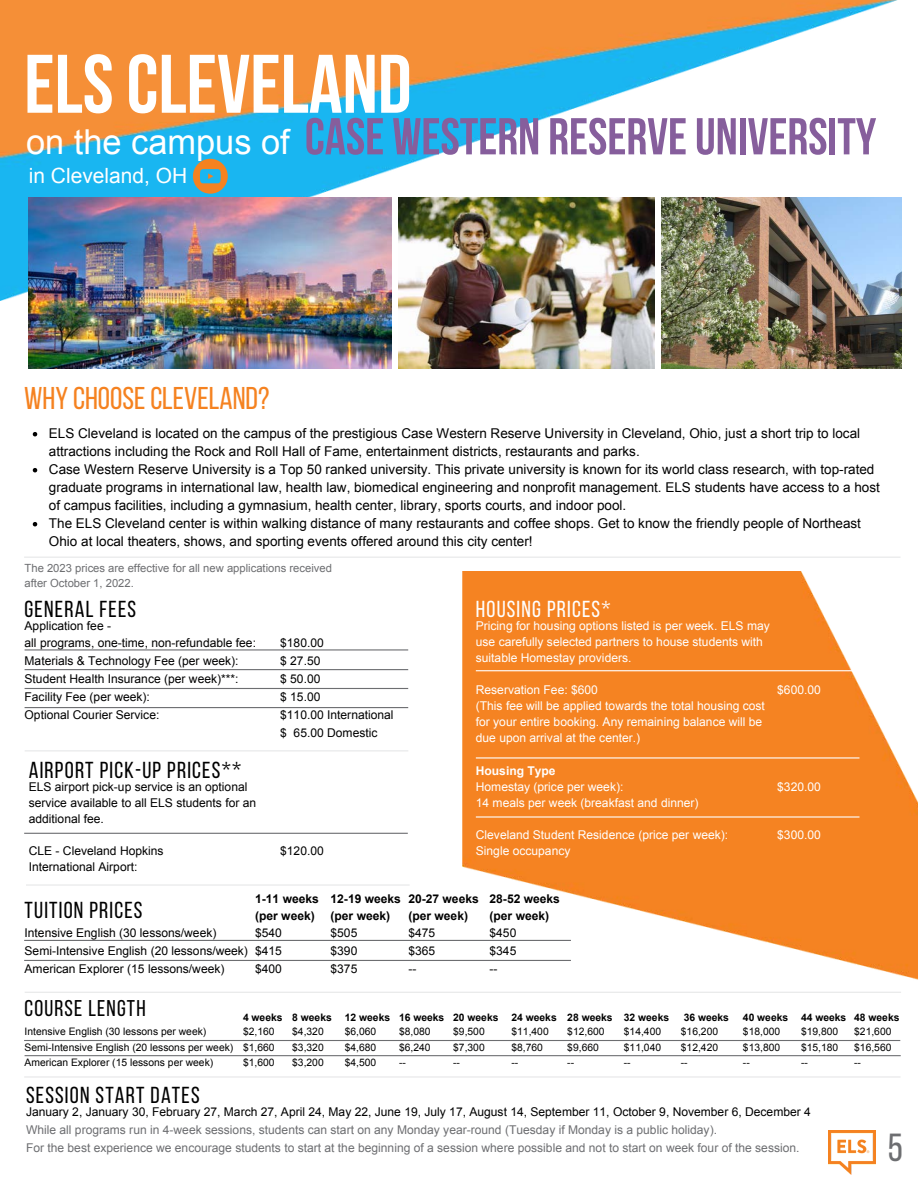
<style>
.page{position:relative;width:918px;height:1188px;background:#fff}
.page>*{position:absolute;margin:0;border:0;box-sizing:border-box;transform-origin:0 0}
.t1{font:700 82.8px "Bebas Neue";color:#fff}
.t2{font:700 51.75px "Bebas Neue";color:#865e9c}
.t3{font:39.15px "Bebas Neue";color:#6d6e71}
.t4{font:31.5px "Bebas Neue";color:#f58220}
.t5{font:23.1px "Bebas Neue";letter-spacing:.05em;color:#000}
.t6{font:23.1px "Bebas Neue";letter-spacing:.05em;color:#fff}
.t7{font:22.8px "Bebas Neue";letter-spacing:.05em;color:#000}
.t8{font:21px "Arial";color:#fff}
.t9{font:13.5px/18px "Arial";color:#000}
.t10{font:12.15px/18.1px "Arial";color:#000}
.t11{font:12.15px/16px "Arial";color:#fff}
.t12{font:12.15px/18.1px "Arial";color:#6d6e71}
.t13{font:700 12.15px/16px "Arial";color:#000}
.t14{font:700 12.15px "Arial";color:#fff}
.t15{font:11.25px/15px "Arial";color:#6d6e71}
.t16{font:10.35px/15.5px "Arial";color:#000;text-align:justify}
.t17{font:700 10.35px "Arial";color:#000}
.s1{font-family:"Arial";font-weight:400;font-size:34.35px;color:#fff}
</style>
<div class="page">
<img style="left:0;top:0;width:899px;height:300px">
<svg style="left:193px;top:159px;width:35px;height:35px"></svg>
<svg style="left:33px;top:432px;width:4px;height:4px"></svg>
<svg style="left:33px;top:468px;width:4px;height:4px"></svg>
<svg style="left:33px;top:522px;width:4px;height:4px"></svg>
<hr style="left:24px;top:557px;width:877px;height:1px;background:#e6e7e8">
<hr style="left:25px;top:649px;width:383px;height:2px;background:#6d6e71">
<hr style="left:25px;top:669px;width:383px;height:1px;background:#6d6e71">
<hr style="left:25px;top:688px;width:383px;height:1px;background:#6d6e71">
<hr style="left:25px;top:707px;width:383px;height:1px;background:#6d6e71">
<hr style="left:24px;top:833px;width:384px;height:1px;background:#6d6e71">
<img style="left:462px;top:572px;width:456px;height:408px">
<hr style="left:476px;top:816px;width:383px;height:2px;background:#fff">
<hr style="left:476px;top:757px;width:383px;height:2px;background:#fff">
<hr style="left:476px;top:670px;width:383px;height:1px;background:#fff">
<hr style="left:24px;top:940px;width:547px;height:1px;background:#6d6e71">
<hr style="left:24px;top:960px;width:547px;height:1px;background:#6d6e71">
<hr style="left:24px;top:1040px;width:876px;height:1px;background:#6d6e71">
<hr style="left:25px;top:1055px;width:876px;height:1px;background:#6d6e71">
<hr style="left:25px;top:750px;width:383px;height:1px;background:#e6e7e8">
<hr style="left:26px;top:884px;width:384px;height:2px;background:#e6e7e8">
<hr style="left:25px;top:992px;width:876px;height:1px;background:#e6e7e8">
<hr style="left:24px;top:1076px;width:877px;height:2px;background:#e6e7e8">
<img style="left:29px;top:198px;width:362px;height:171px">
<img style="left:661px;top:198px;width:240px;height:171px">
<img style="left:398px;top:198px;width:257px;height:171px">
<img style="left:828px;top:1131px;width:47px;height:43px">
<h1 class="t1" style="left:24px;top:51px;width:389px">ELS CLEVELAND</h1>
<h2 class="t2" style="left:26px;top:116px;width:852px"><span class="s1">on the campus of</span> CASE WESTERN RESERVE UNIVERSITY</h2>
<h3 class="t8" style="left:29px;top:164px;width:160px">in Cleveland, OH</h3>
<h3 class="t4" style="left:24px;top:386px;width:247px">WHY CHOOSE CLEVELAND?</h3>
<p class="t9" style="left:49px;top:424px;width:832px">ELS Cleveland is located on the campus of the prestigious Case Western Reserve University in Cleveland, Ohio, just a short trip to local attractions including the Rock and Roll Hall of Fame, entertainment districts, restaurants and parks.<br>Case Western Reserve University is a Top 50 ranked university. This private university is known for its world class research, with top-rated graduate programs in international law, health law, biomedical engineering and nonprofit management. ELS students have access to a host of campus facilities, including a gymnasium, health center, library, sports courts, and indoor pool.<br>The ELS Cleveland center is within walking distance of many restaurants and coffee shops. Get to know the friendly people of Northeast Ohio at local theaters, shows, and sporting events offered around this city center!</p>
<p class="t15" style="left:25px;top:561px;width:309px">The 2023 prices are effective for all new applications received after October 1, 2022.</p>
<h3 class="t5" style="left:25px;top:599px;width:113px">GENERAL FEES</h3>
<p class="t10" style="left:25px;top:617px;width:233px">Application fee -<br>all programs, one-time, non-refundable fee:<br>Materials &amp; Technology Fee (per week):<br>Student Health Insurance (per week)***:<br>Facility Fee (per week):<br>Optional Courier Service:</p>
<p class="t10" style="left:280px;top:634px;width:115px">$180.00<br>$ 27.50<br>$ 50.00<br>$ 15.00<br>$110.00 International $ 65.00 Domestic</p>
<h3 class="t5" style="left:29px;top:760px;width:214px">AIRPORT PICK-UP PRICES**</h3>
<p class="t10" style="left:29px;top:779px;width:229px;line-height:16px">ELS airport pick-up service is an optional service available to all ELS students for an additional fee.</p>
<p class="t10" style="left:29px;top:843px;width:136px;line-height:16px">CLE - Cleveland Hopkins<br>International Airport:</p>
<p class="t10" style="left:280px;top:842px;width:45px">$120.00</p>
<h3 class="t6" style="left:476px;top:599px;width:136px">HOUSING PRICES*</h3>
<p class="t11" style="left:476px;top:617px;width:295px">Pricing for housing options listed is per week. ELS may use carefully selected partners to house students with suitable Homestay providers.</p>
<p class="t11" style="left:476px;top:682px;width:291px">Reservation Fee: $600<br>(This fee will be applied towards the total housing cost for your entire booking. Any remaining balance will be due upon arrival at the center.)</p>
<p class="t14" style="left:476px;top:764px;width:81px">Housing Type</p>
<p class="t11" style="left:476px;top:779px;width:224px">Homestay (price per week):<br>14 meals per week (breakfast and dinner)</p>
<p class="t11" style="left:476px;top:827px;width:254px">Cleveland Student Residence (price per week):<br>Single occupancy</p>
<p class="t11" style="left:777px;top:682px;width:45px">$600.00</p>
<p class="t11" style="left:777px;top:779px;width:45px">$320.00</p>
<p class="t11" style="left:777px;top:827px;width:45px">$300.00</p>
<h3 class="t5" style="left:25px;top:901px;width:119px">TUITION PRICES</h3>
<p class="t10" style="left:25px;top:923px;width:225px">Intensive English (30 lessons/week)<br>Semi-Intensive English (20 lessons/week)<br>American Explorer (15 lessons/week)</p>
<p class="t13" style="left:255px;top:891px;width:65px">1-11 weeks (per week)</p>
<p class="t10" style="left:255px;top:923px;width:28px;text-align:justify">$540 $415 $400</p>
<p class="t13" style="left:331px;top:891px;width:72px">12-19 weeks (per week)</p>
<p class="t10" style="left:331px;top:923px;width:28px;text-align:justify">$505 $390 $375</p>
<p class="t13" style="left:408px;top:891px;width:72px">20-27 weeks (per week)</p>
<p class="t10" style="left:408px;top:923px;width:28px;text-align:justify">$475 $365 --</p>
<p class="t13" style="left:490px;top:891px;width:72px">28-52 weeks (per week)</p>
<p class="t10" style="left:490px;top:923px;width:28px;text-align:justify">$450 $345 --</p>
<h3 class="t7" style="left:25px;top:999px;width:123px">COURSE LENGTH</h3>
<p class="t16" style="left:25px;top:1024px;width:210px;text-align:left">Intensive English (30 lessons per week)<br>Semi-Intensive English (20 lessons per week)<br>American Explorer (15 lessons per week)</p>
<p class="t17" style="left:243px;top:1011px;width:41px">4 weeks</p>
<p class="t16" style="left:243px;top:1024px;width:33px">$2,160 $1,660 $1,600</p>
<p class="t17" style="left:292px;top:1011px;width:41px">8 weeks</p>
<p class="t16" style="left:292px;top:1024px;width:33px">$4,320 $3,320 $3,200</p>
<p class="t17" style="left:345px;top:1011px;width:47px">12 weeks</p>
<p class="t16" style="left:345px;top:1024px;width:33px">$6,060 $4,680 $4,500</p>
<p class="t17" style="left:399px;top:1011px;width:47px">16 weeks</p>
<p class="t16" style="left:399px;top:1024px;width:33px">$8,080 $6,240 --</p>
<p class="t17" style="left:453px;top:1011px;width:47px">20 weeks</p>
<p class="t16" style="left:453px;top:1024px;width:33px">$9,500 $7,300 --</p>
<p class="t17" style="left:511px;top:1011px;width:47px">24 weeks</p>
<p class="t16" style="left:511px;top:1024px;width:39px;text-align:left">$11,400 $8,760 --</p>
<p class="t17" style="left:567px;top:1011px;width:47px">28 weeks</p>
<p class="t16" style="left:567px;top:1024px;width:39px;text-align:left">$12,600 $9,660 --</p>
<p class="t17" style="left:624px;top:1011px;width:47px">32 weeks</p>
<p class="t16" style="left:624px;top:1024px;width:39px">$14,400 $11,040 --</p>
<p class="t17" style="left:684px;top:1011px;width:47px">36 weeks</p>
<p class="t16" style="left:681px;top:1024px;width:39px">$16,200 $12,420 --</p>
<p class="t17" style="left:743px;top:1011px;width:47px">40 weeks</p>
<p class="t16" style="left:743px;top:1024px;width:39px">$18,000 $13,800 --</p>
<p class="t17" style="left:801px;top:1011px;width:47px">44 weeks</p>
<p class="t16" style="left:801px;top:1024px;width:39px">$19,800 $15,180 --</p>
<p class="t17" style="left:854px;top:1011px;width:47px">48 weeks</p>
<p class="t16" style="left:854px;top:1024px;width:39px">$21,600 $16,560 --</p>
<h3 class="t5" style="left:26px;top:1086px;width:175px">SESSION START DATES</h3>
<p class="t10" style="left:26px;top:1103px;width:786px">January 2, January 30, February 27, March 27, April 24, May 22, June 19, July 17, August 14, September 11, October 9, November 6, December 4</p>
<p class="t12" style="left:26px;top:1121px;width:775px">While all programs run in 4-week sessions, students can start on any Monday year-round (Tuesday if Monday is a public holiday).<br>For the best experience we encourage students to start at the beginning of a session where possible and not to start on week four of the session.</p>
<h3 class="t3" style="left:888px;top:1131px;width:17px">5</h3>
</div>
